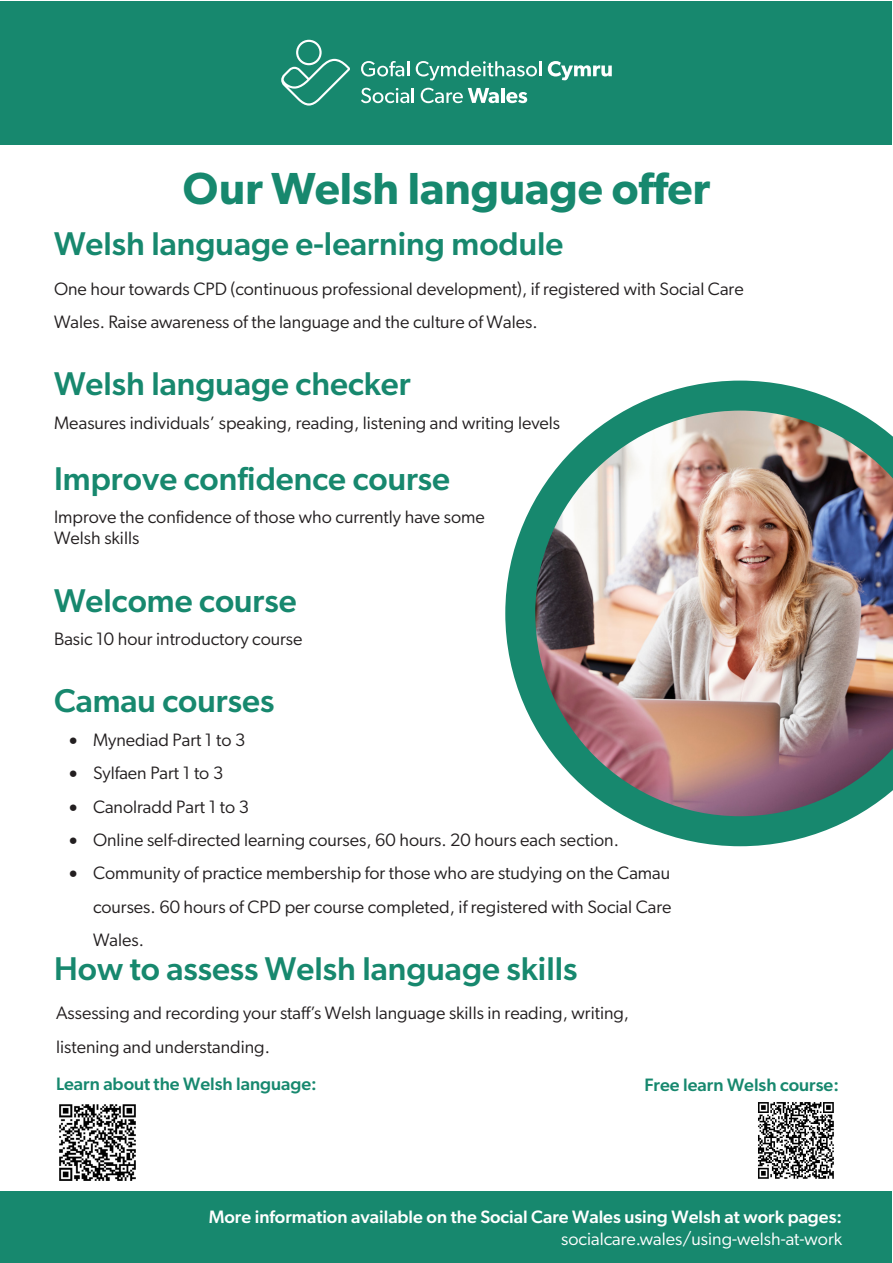
<style>
.page{position:relative;width:893px;height:1263px;background:#fff}
.page>*{position:absolute;margin:0;border:0;box-sizing:border-box;transform-origin:0 0}
.t1{font:600 45px "Gibson";color:#17886e}
.t2{font:500 33px "Gibson";color:#17886e}
.t3{font:18px/33.5px "Gibson";color:#231f20}
.t4{font:500 18px/21.6px "Gibson";color:#fff;text-align:right}
.t5{font:500 18px "Gibson";color:#17886e}
.s1{font-weight:400}
</style>
<div class="page">
<div style="left:1px;top:1px;width:891px;height:144px;background:#17886e"></div>
<svg style="left:361px;top:61px;width:48px;height:16px"></svg>
<svg style="left:416px;top:61px;width:125px;height:19px"></svg>
<svg style="left:548px;top:61px;width:64px;height:19px"></svg>
<svg style="left:361px;top:88px;width:53px;height:15px"></svg>
<svg style="left:421px;top:88px;width:78px;height:15px"></svg>
<hr style="left:501px;top:88px;width:4px;height:15px;background:#fff">
<svg style="left:506px;top:92px;width:21px;height:11px"></svg>
<svg style="left:281px;top:40px;width:69px;height:66px"></svg>
<img style="left:505px;top:381px;width:388px;height:465px">
<img style="left:758px;top:1102px;width:76px;height:77px">
<img style="left:59px;top:1104px;width:77px;height:77px">
<div style="left:1px;top:1191px;width:891px;height:72px;background:#17886e"></div>
<p class="t1" style="left:183px;top:162px;width:529px">Our Welsh language offer</p>
<p class="t2" style="left:54px;top:224px;width:511px">Welsh language e-learning module</p>
<p class="t3" style="left:54px;top:272px;width:691px">One hour towards CPD (continuous professional development), if registered with Social Care<br>Wales. Raise awareness of the language and the culture of Wales.</p>
<p class="t2" style="left:54px;top:364px;width:358px">Welsh language checker</p>
<p class="t3" style="left:54px;top:405px;width:508px">Measures individuals’ speaking, reading, listening and writing levels</p>
<p class="t2" style="left:54px;top:459px;width:398px">Improve confidence course</p>
<p class="t3" style="left:54px;top:506px;width:432px;line-height:21px">Improve the confidence of those who currently have some<br>Welsh skills</p>
<p class="t2" style="left:54px;top:581px;width:244px">Welcome course</p>
<p class="t3" style="left:54px;top:621px;width:250px">Basic 10 hour introductory course</p>
<p class="t2" style="left:54px;top:681px;width:222px">Camau courses</p>
<p class="t3" style="left:69px;top:722px;width:178px">• Mynediad Part 1 to 3</p>
<p class="t3" style="left:69px;top:756px;width:156px">• Sylfaen Part 1 to 3</p>
<p class="t3" style="left:69px;top:789px;width:182px">• Canolradd Part 1 to 3</p>
<p class="t3" style="left:69px;top:823px;width:551px">• Online self-directed learning courses, 60 hours. 20 hours each section.</p>
<p class="t3" style="left:93px;top:856px;width:580px;text-align:justify;text-indent:-24px">• Community of practice membership for those who are studying on the Camau courses. 60 hours of CPD per course completed, if registered with Social Care Wales.</p>
<p class="t2" style="left:54px;top:949px;width:525px">How to assess Welsh language skills</p>
<p class="t3" style="left:56px;top:996px;width:575px">Assessing and recording your staff’s Welsh language skills in reading, writing, listening and understanding.</p>
<p class="t5" style="left:56px;top:1073px;width:262px">Learn about the Welsh language:</p>
<p class="t5" style="left:644px;top:1074px;width:196px">Free learn Welsh course:</p>
<p class="t4" style="left:209px;top:1206px;width:635px">More information available on the Social Care Wales using Welsh at work pages: <span class="s1">socialcare.wales/using-welsh-at-work</span></p>
</div>
